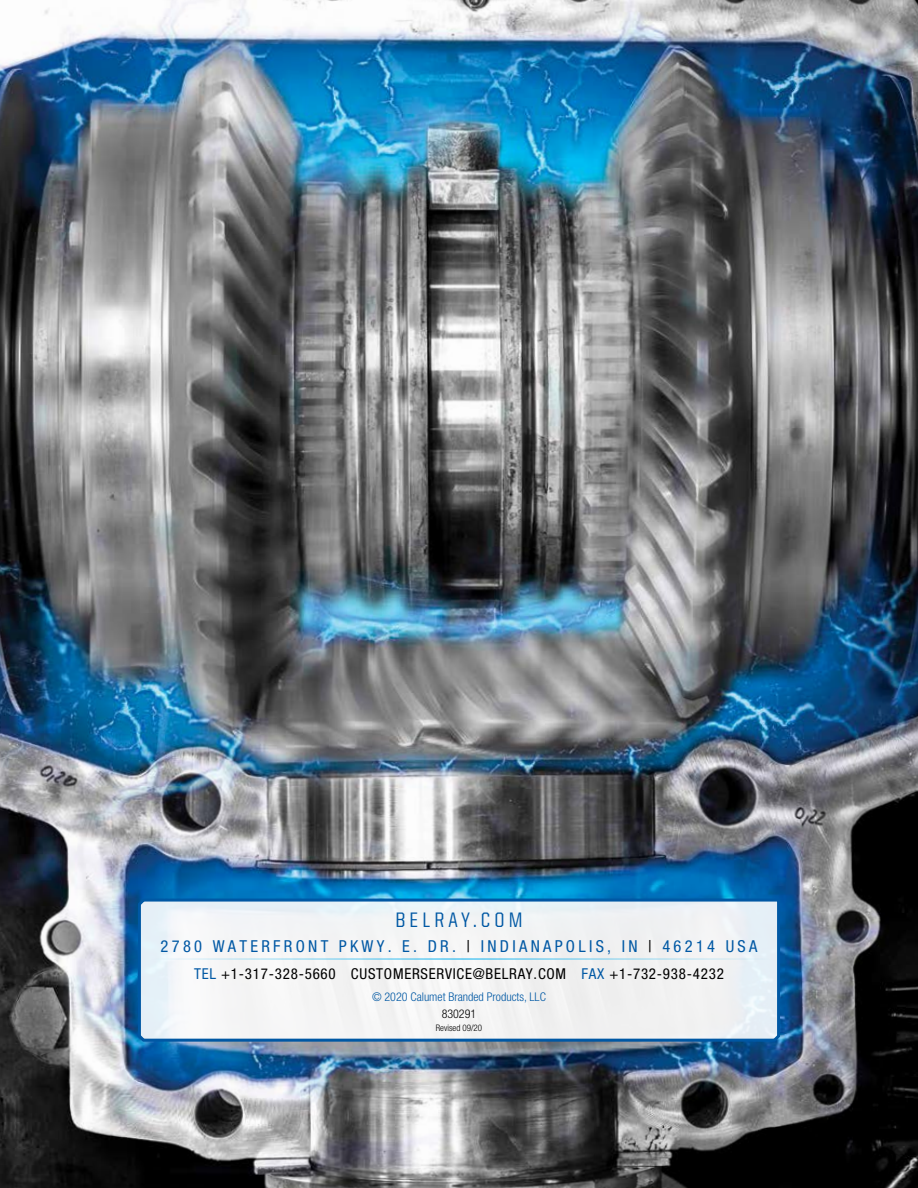
<style>
.page{position:relative;width:918px;height:1188px;background:#fff}
.page>*{position:absolute;margin:0;border:0;box-sizing:border-box;transform-origin:0 0}
.t1{font:500 21px "United Sans Semi Cond";letter-spacing:.2em;color:#0058a4}
.t2{font:condensed 16.5px "Helvetica Neue";letter-spacing:.2em;color:#0058a4}
.t3{font:condensed 15px "Helvetica Neue";letter-spacing:.05em;color:#000}
.t4{font:300 condensed 12px "Helvetica Neue";color:#0058a4}
.t5{font:300 condensed 12px "Helvetica Neue";color:#000}
.t6{font:300 condensed 9px "Helvetica Neue";color:#000}
.s1{color:#000}
.s2{color:#0058a4}
</style>
<div class="page">
<img style="left:0;top:0;width:918px;height:1188px">
<svg style="left:136px;top:896px;width:646px;height:147px"></svg>
<hr style="left:148px;top:959px;width:622px;height:1px;background:#00aeef">
<h1 class="t1" style="left:395px;top:909px;width:129px">BELRAY.COM</h1>
<p class="t2" style="left:161px;top:936px;width:598px">2780 WATERFRONT PKWY. E. DR. <span class="s1">|</span> INDIANAPOLIS, IN <span class="s1">|</span> 46214 USA</p>
<p class="t3" style="left:194px;top:965px;width:531px"><span class="s2">TEL</span> +1-317-328-5660 CUSTOMERSERVICE@BELRAY.COM <span class="s2">FAX</span> +1-732-938-4232</p>
<p class="t4" style="left:372px;top:990px;width:175px">© 2020 Calumet Branded Products, LLC</p>
<p class="t5" style="left:442px;top:1007px;width:36px">830291</p>
<p class="t6" style="left:436px;top:1023px;width:48px">Revised 09/20</p>
</div>
